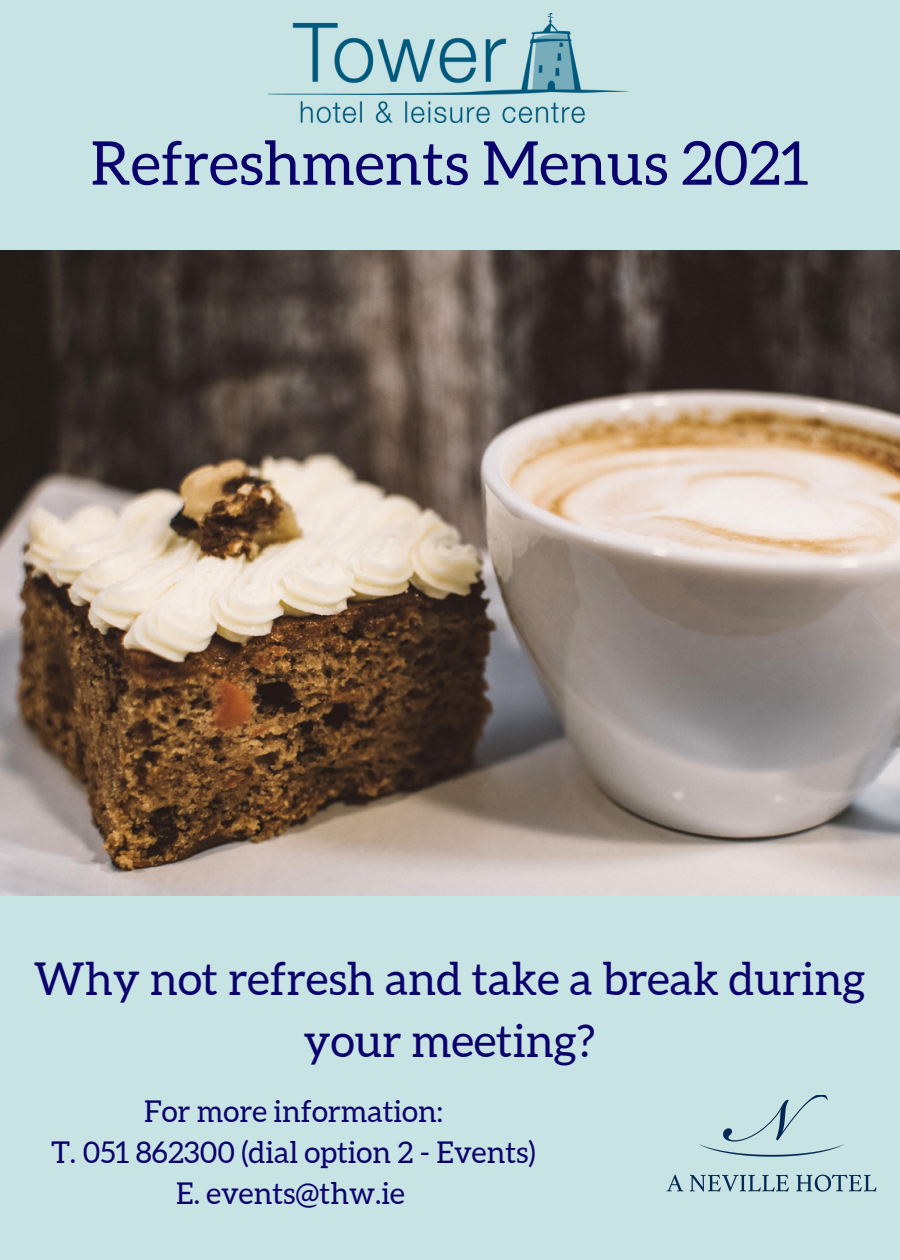
<style>
.page{position:relative;width:900px;height:1260px;background:#c7e3e4}
.page>*{position:absolute;margin:0;border:0;box-sizing:border-box;transform-origin:0 0}
.t1{font:60.5px "Aleo";color:#0c026d}
.t2{font:45.25px "Aleo";color:#0c026d}
.t3{font:30px "Aleo";color:#0c026d}
</style>
<div class="page">
<img style="left:0;top:251px;width:900px;height:645px">
<img style="left:268px;top:13px;width:361px;height:109px">
<img style="left:666px;top:1095px;width:211px;height:97px">
<p class="t1" style="left:91px;top:129px;width:720px">Refreshments Menus 2021</p>
<p class="t2" style="left:34px;top:953px;width:833px">Why not refresh and take a break during</p>
<p class="t2" style="left:304px;top:1015px;width:293px">your meeting?</p>
<p class="t3" style="left:144px;top:1094px;width:300px">For more information:</p>
<p class="t3" style="left:51px;top:1135px;width:486px">T. 051 862300 (dial option 2 - Events)</p>
<p class="t3" style="left:176px;top:1177px;width:230px">E. events@thw.ie</p>
</div>
